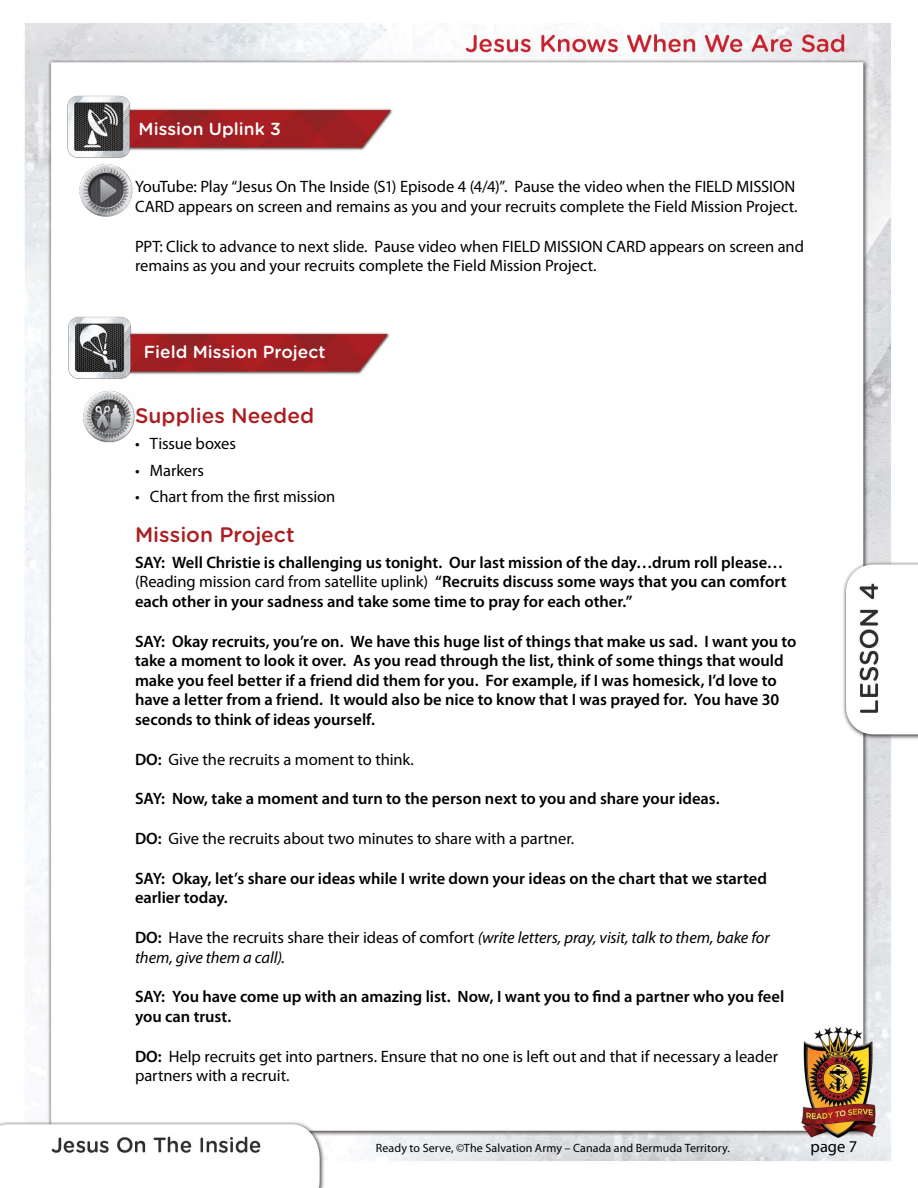
<style>
.page{position:relative;width:918px;height:1188px;background:#fff}
.page>*{position:absolute;margin:0;border:0;box-sizing:border-box;transform-origin:0 0}
.t1{font:500 21px "Gotham Rounded";color:#ab1f23}
.t2{font:500 17.4px "Gotham Rounded";color:#fff}
.t3{font:600 16.5px/19.5px "Myriad Pro";color:#000}
.t4{font:16.5px/19.5px "Myriad Pro";letter-spacing:-.005em;color:#000}
.t5{font:italic 16.5px/19.5px "Myriad Pro";letter-spacing:-.005em;color:#000}
.t6{font:12px "Myriad Pro";letter-spacing:.01em;color:#000}
.s1{font-weight:400}
.s2{font-weight:600}
.s3{font-weight:600;font-style:normal}
.s4{font-style:normal}
</style>
<div class="page">
<img style="left:0;top:23px;width:918px;height:1165px">
<img style="left:132px;top:106px;width:261px;height:45px">
<img style="left:68px;top:94px;width:64px;height:66px">
<img style="left:79px;top:163px;width:57px;height:57px">
<img style="left:133px;top:330px;width:257px;height:45px">
<img style="left:68px;top:315px;width:65px;height:66px">
<img style="left:82px;top:386px;width:54px;height:56px">
<p class="t2" style="left:138px;top:116px;width:144px">Mission Uplink 3</p>
<p class="t4" style="left:135px;top:177px;width:664px">YouTube: Play “Jesus On The Inside (S1) Episode 4 (4/4)”. Pause the video when the FIELD MISSION<br>CARD appears on screen and remains as you and your recruits complete the Field Mission Project.</p>
<p class="t4" style="left:135px;top:236px;width:671px">PPT: Click to advance to next slide. Pause video when FIELD MISSION CARD appears on screen and remains as you and your recruits complete the Field Mission Project.</p>
<p class="t2" style="left:144px;top:340px;width:183px">Field Mission Project</p>
<p class="t1" style="left:135px;top:401px;width:181px">Supplies Needed</p>
<p class="t4" style="left:135px;top:434px;width:103px">• Tissue boxes</p>
<p class="t4" style="left:135px;top:460px;width:71px">• Markers</p>
<p class="t4" style="left:135px;top:486px;width:202px">• Chart from the first mission</p>
<p class="t1" style="left:135px;top:519px;width:161px">Mission Project</p>
<p class="t3" style="left:135px;top:552px;width:653px">SAY: Well Christie is challenging us tonight. Our last mission of the day…drum roll please… <span class="s1">(Reading mission card from satellite uplink)</span> “Recruits discuss some ways that you can comfort each other in your sadness and take some time to pray for each other.”</p>
<p class="t3" style="left:135px;top:631px;width:663px">SAY: Okay recruits, you’re on. We have this huge list of things that make us sad. I want you to take a moment to look it over. As you read through the list, think of some things that would make you feel better if a friend did them for you. For example, if I was homesick, I’d love to have a letter from a friend. It would also be nice to know that I was prayed for. You have 30 seconds to think of ideas yourself.</p>
<p class="t4" style="left:135px;top:749px;width:281px"><span class="s2">DO:</span> Give the recruits a moment to think.</p>
<p class="t3" style="left:135px;top:789px;width:586px">SAY: Now, take a moment and turn to the person next to you and share your ideas.</p>
<p class="t4" style="left:135px;top:828px;width:441px"><span class="s2">DO:</span> Give the recruits about two minutes to share with a partner.</p>
<p class="t3" style="left:135px;top:868px;width:633px">SAY: Okay, let’s share our ideas while I write down your ideas on the chart that we started earlier today.</p>
<p class="t5" style="left:135px;top:927px;width:636px"><span class="s3">DO:</span> <span class="s4">Have the recruits share their ideas of comfort</span> (write letters, pray, visit, talk to them, bake for them, give them a call).</p>
<p class="t3" style="left:135px;top:987px;width:651px">SAY: You have come up with an amazing list. Now, I want you to find a partner who you feel you can trust.</p>
<p class="t4" style="left:135px;top:1046px;width:645px"><span class="s2">DO:</span> Help recruits get into partners. Ensure that no one is left out and that if necessary a leader partners with a recruit.</p>
<p class="t6" style="left:376px;top:1141px;width:356px">Ready to Serve, ©The Salvation Army – Canada and Bermuda Territory.</p>
<p class="t4" style="left:811px;top:1136px;width:48px">page 7</p>
</div>
